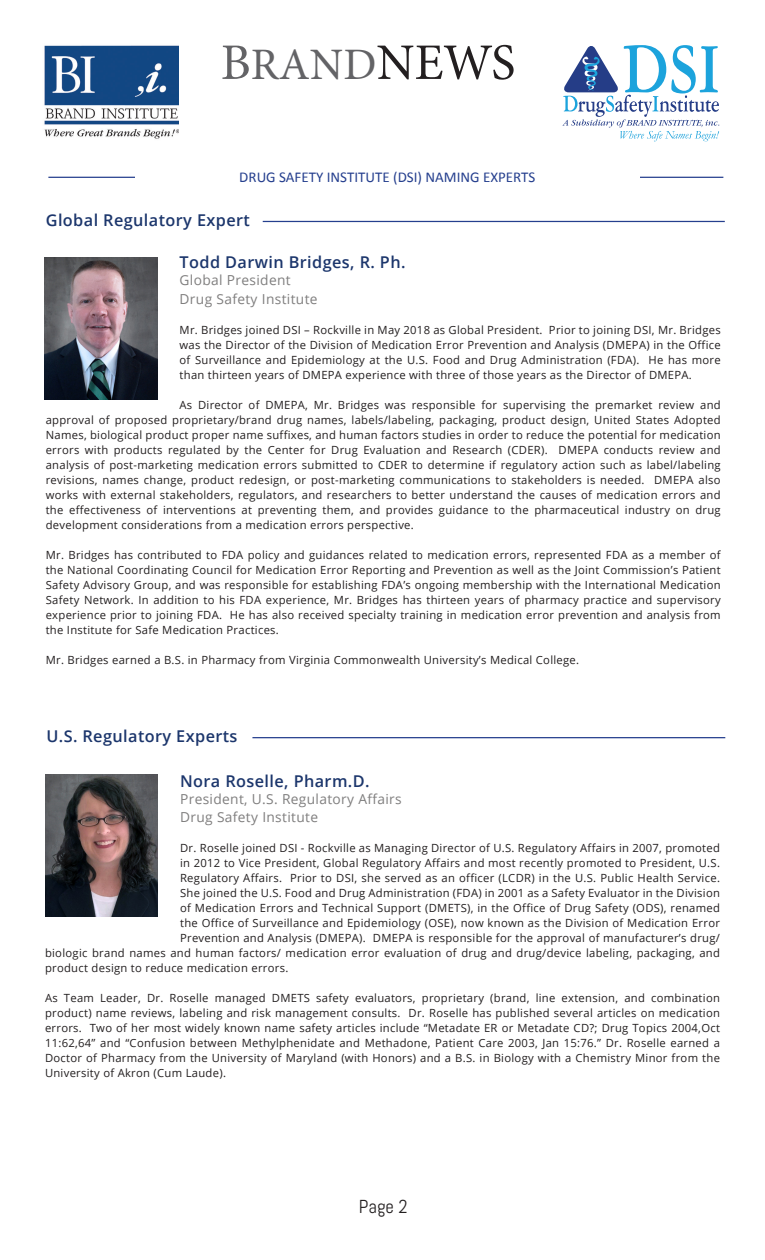
<style>
.page{position:relative;width:765px;height:1260px;background:#fff}
.page>*{position:absolute;margin:0;border:0;box-sizing:border-box;transform-origin:0 0}
.t1{font:45px "Minion Pro";color:#636366}
.t2{font:18.75px "Abel";color:#231f20}
.t3{font:600 16.25px "Open Sans";letter-spacing:.025em;color:#1c366c}
.t4{font:15px "Calibri";color:#253f8e}
.t5{font:13.75px "Open Sans";letter-spacing:.025em;color:#7f7e7e}
.t6{font:11.25px/15px "Open Sans";letter-spacing:.025em;color:#231f20;text-align:justify}
.s1{font-size:51.25px}
.s2{font-size:51.25px;color:#231f20}
</style>
<div class="page">
<img style="left:44px;top:45px;width:135px;height:94px">
<svg style="left:562px;top:45px;width:157px;height:96px"></svg>
<hr style="left:48px;top:177px;width:675px;height:1px;background:#253f8e">
<div style="left:135px;top:171px;width:505px;height:19px;background:#fff"></div>
<img style="left:45px;top:257px;width:112px;height:142px">
<hr style="left:263px;top:221px;width:462px;height:1px;background:#253f8e">
<img style="left:45px;top:775px;width:113px;height:142px">
<hr style="left:252px;top:737px;width:473px;height:1px;background:#253f8e">
<p class="t1" style="left:221px;top:34px;width:296px"><span class="s1">B</span>RAND<span class="s2">NEWS</span></p>
<p class="t4" style="left:239px;top:168px;width:298px">DRUG SAFETY INSTITUTE (DSI) NAMING EXPERTS</p>
<p class="t3" style="left:46px;top:209px;width:206px">Global Regulatory Expert</p>
<p class="t3" style="left:180px;top:251px;width:227px">Todd Darwin Bridges, R. Ph.</p>
<p class="t5" style="left:180px;top:271px;width:113px">Global President</p>
<p class="t5" style="left:180px;top:289px;width:140px">Drug Safety Institute</p>
<p class="t6" style="left:180px;top:322px;width:543px">Mr. Bridges joined DSI – Rockville in May 2018 as Global President. Prior to joining DSI, Mr. Bridges was the Director of the Division of Medication Error Prevention and Analysis (DMEPA) in the Office of Surveillance and Epidemiology at the U.S. Food and Drug Administration (FDA). He has more than thirteen years of DMEPA experience with three of those years as the Director of DMEPA.</p>
<p class="t6" style="left:46px;top:397px;width:677px;text-indent:134px">As Director of DMEPA, Mr. Bridges was responsible for supervising the premarket review and approval of proposed proprietary/brand drug names, labels/labeling, packaging, product design, United States Adopted Names, biological product proper name suffixes, and human factors studies in order to reduce the potential for medication errors with products regulated by the Center for Drug Evaluation and Research (CDER). DMEPA conducts review and analysis of post-marketing medication errors submitted to CDER to determine if regulatory action such as label/labeling revisions, names change, product redesign, or post-marketing communications to stakeholders is needed. DMEPA also works with external stakeholders, regulators, and researchers to better understand the causes of medication errors and the effectiveness of interventions at preventing them, and provides guidance to the pharmaceutical industry on drug development considerations from a medication errors perspective.</p>
<p class="t6" style="left:46px;top:547px;width:677px">Mr. Bridges has contributed to FDA policy and guidances related to medication errors, represented FDA as a member of the National Coordinating Council for Medication Error Reporting and Prevention as well as the Joint Commission’s Patient Safety Advisory Group, and was responsible for establishing FDA’s ongoing membership with the International Medication Safety Network. In addition to his FDA experience, Mr. Bridges has thirteen years of pharmacy practice and supervisory experience prior to joining FDA. He has also received specialty training in medication error prevention and analysis from the Institute for Safe Medication Practices.</p>
<p class="t6" style="left:46px;top:652px;width:535px">Mr. Bridges earned a B.S. in Pharmacy from Virginia Commonwealth University’s Medical College.</p>
<p class="t3" style="left:46px;top:725px;width:193px">U.S. Regulatory Experts</p>
<p class="t3" style="left:180px;top:770px;width:191px">Nora Roselle, Pharm.D.</p>
<p class="t5" style="left:180px;top:789px;width:223px">President, U.S. Regulatory Affairs</p>
<p class="t5" style="left:180px;top:808px;width:140px">Drug Safety Institute</p>
<p class="t6" style="left:180px;top:841px;width:541px">Dr. Roselle joined DSI - Rockville as Managing Director of U.S. Regulatory Affairs in 2007, promoted</p>
<p class="t6" style="left:180px;top:856px;width:541px">in 2012 to Vice President, Global Regulatory Affairs and most recently promoted to President, U.S.</p>
<p class="t6" style="left:180px;top:871px;width:541px">Regulatory Affairs. Prior to DSI, she served as an officer (LCDR) in the U.S. Public Health Service.</p>
<p class="t6" style="left:180px;top:886px;width:541px">She joined the U.S. Food and Drug Administration (FDA) in 2001 as a Safety Evaluator in the Division</p>
<p class="t6" style="left:180px;top:901px;width:541px">of Medication Errors and Technical Support (DMETS), in the Office of Drug Safety (ODS), renamed</p>
<p class="t6" style="left:180px;top:916px;width:541px">the Office of Surveillance and Epidemiology (OSE), now known as the Division of Medication Error</p>
<p class="t6" style="left:180px;top:931px;width:541px">Prevention and Analysis (DMEPA). DMEPA is responsible for the approval of manufacturer’s drug/</p>
<p class="t6" style="left:45px;top:946px;width:677px">biologic brand names and human factors/ medication error evaluation of drug and drug/device labeling, packaging, and</p>
<p class="t6" style="left:45px;top:961px;width:245px">product design to reduce medication errors.</p>
<p class="t6" style="left:45px;top:991px;width:677px">As Team Leader, Dr. Roselle managed DMETS safety evaluators, proprietary (brand, line extension, and combination product) name reviews, labeling and risk management consults. Dr. Roselle has published several articles on medication errors. Two of her most widely known name safety articles include “Metadate ER or Metadate CD?; Drug Topics 2004,Oct 11:62,64” and “Confusion between Methylphenidate and Methadone, Patient Care 2003, Jan 15:76.” Dr. Roselle earned a Doctor of Pharmacy from the University of Maryland (with Honors) and a B.S. in Biology with a Chemistry Minor from the University of Akron (Cum Laude).</p>
<p class="t2" style="left:359px;top:1194px;width:50px">Page 2</p>
</div>
